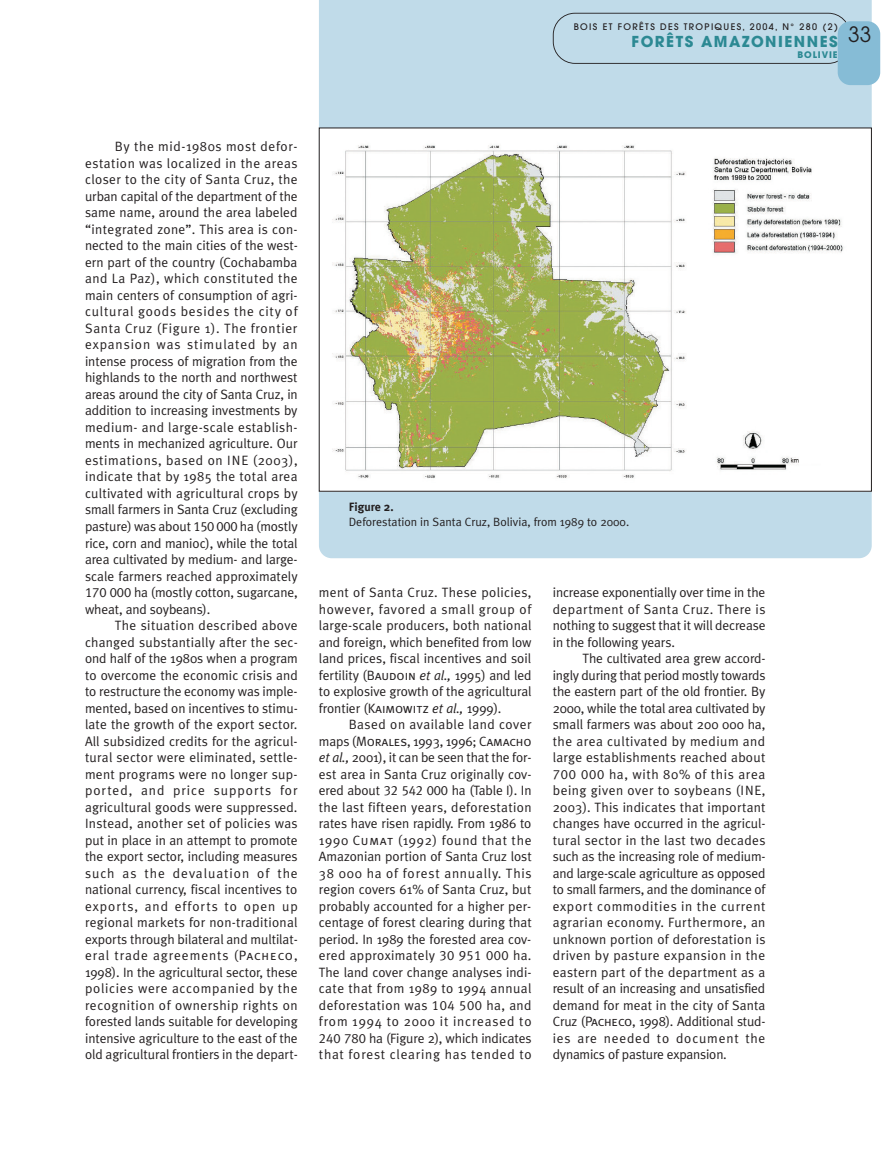
<style>
.page{position:relative;width:893px;height:1149px;background:#fff}
.page>*{position:absolute;margin:0;border:0;box-sizing:border-box;transform-origin:0 0}
.t1{font:700 15px "Avant Garde";letter-spacing:.1em;color:#2c8993}
.t2{font:13.5px/16.5px "Meta Plus Normal";letter-spacing:-.005em;color:#231f20;text-align:justify}
.t3{font:12px "Meta Plus Normal";color:#231f20}
.t4{font:700 12px "Meta Plus";color:#231f20}
.t5{font:500 9px "Avant Garde";letter-spacing:.15em;color:#231f20}
.t6{font:700 9px "Avant Garde";letter-spacing:.1em;color:#2c8993}
.s1{font-family:"Meta Plus Normal Caps"}
.s2{font-style:italic}
</style>
<div class="page">
<div style="left:319px;top:0;width:553px;height:558px;background:#c0dbe9"></div>
<img style="left:321px;top:130px;width:549px;height:359px">
<div style="left:553px;top:13px;width:297px;height:51px;background:#c0dbe9"></div>
<div style="left:838px;top:21px;width:42px;height:64px;background:#86bcd6;border-radius:13px"></div>
<p class="t5" style="left:574px;top:23px;width:266px">BOIS ET FORÊTS DES TROPIQUES, 2004, N° 280 (2)</p>
<p class="t1" style="left:632px;top:36px;width:241px">FORÊTS AMAZONIENNES <sup>33</sup></p>
<p class="t6" style="left:797px;top:51px;width:42px">BOLIVIE</p>
<p class="t2" style="left:85px;top:138px;width:214px;text-indent:30px">By the mid-1980s most defor&shy;estation was localized in the areas closer to the city of Santa Cruz, the urban capital of the department of the same name, around the area labeled “integrated zone”. This area is con&shy;nected to the main cities of the west&shy;ern part of the country (Cochabamba and La Paz), which constituted the main centers of consumption of agri&shy;cultural goods besides the city of Santa Cruz (Figure 1). The frontier expansion was stimulated by an intense process of migration from the highlands to the north and northwest areas around the city of Santa Cruz, in addition to increasing investments by medium- and large-scale establish&shy;ments in mechanized agriculture. Our estimations, based on INE (2003), indicate that by 1985 the total area cultivated with agricultural crops by small farmers in Santa Cruz (excluding pasture) was about <span class="s1">150 000</span> ha (mostly rice, corn and manioc), while the total area cultivated by medium- and large&shy;scale farmers reached approximately <span class="s1">170 000</span> ha (mostly cotton, sugarcane, wheat, and soybeans).</p>
<p class="t2" style="left:85px;top:617px;width:214px;text-indent:30px">The situation described above changed substantially after the sec&shy;ond half of the 1980s when a program to overcome the economic crisis and to restructure the economy was imple&shy;mented, based on incentives to stimu&shy;late the growth of the export sector.<br>All subsidized credits for the agricul&shy;tural sector were eliminated, settle&shy;ment programs were no longer sup&shy;ported, and price supports for agricultural goods were suppressed.<br>Instead, another set of policies was put in place in an attempt to promote the export sector, including measures such as the devaluation of the national currency, fiscal incentives to exports, and efforts to open up regional markets for non-traditional exports through bilateral and multilat&shy;eral trade agreements (<span class="s1">Pacheco, </span>1998). In the agricultural sector, these policies were accompanied by the recognition of ownership rights on forested lands suitable for developing intensive agriculture to the east of the old agricultural frontiers in the depart-</p>
<p class="t4" style="left:349px;top:499px;width:46px">Figure 2.</p>
<p class="t3" style="left:349px;top:514px;width:282px">Deforestation in Santa Cruz, Bolivia, from 1989 to 2000.</p>
<p class="t2" style="left:319px;top:584px;width:214px">ment of Santa Cruz. These policies, however, favored a small group of large-scale producers, both national and foreign, which benefited from low land prices, fiscal incentives and soil fertility (<span class="s1">Baudoin</span> <span class="s2">et al.,</span> 1995) and led to explosive growth of the agricultural frontier (<span class="s1">Kaimowitz</span> <span class="s2">et al.,</span> 1999).</p>
<p class="t2" style="left:319px;top:716px;width:214px;text-indent:30px">Based on available land cover maps (<span class="s1">Morales,</span> 1993, 1996; <span class="s1">Camacho </span><span class="s2">et al.,</span> 2001), it can be seen that the for&shy;est area in Santa Cruz originally cov&shy;ered about <span class="s1">32 542 000</span> ha (Table I). In the last fifteen years, deforestation rates have risen rapidly. From 1986 to 1990 <span class="s1">Cumat</span> (1992) found that the Amazonian portion of Santa Cruz lost 38 000 ha of forest annually. This region covers 61% of Santa Cruz, but probably accounted for a higher per&shy;centage of forest clearing during that period. In 1989 the forested area cov&shy;ered approximately <span class="s1">30 951 000</span> ha.<br>The land cover change analyses indi&shy;cate that from 1989 to 1994 annual deforestation was <span class="s1">104 500</span> ha, and from 1994 to 2000 it increased to <span class="s1">240 780</span> ha (Figure 2), which indicates that forest clearing has tended to</p>
<p class="t2" style="left:553px;top:584px;width:214px">increase exponentially over time in the department of Santa Cruz. There is nothing to suggest that it will decrease in the following years.</p>
<p class="t2" style="left:553px;top:650px;width:214px;text-indent:30px">The cultivated area grew accord&shy;ingly during that period mostly towards the eastern part of the old frontier. By 2000, while the total area cultivated by small farmers was about 200 000 ha, the area cultivated by medium and large establishments reached about <span class="s1">700 000</span> ha, with 80% of this area being given over to soybeans (INE, 2003). This indicates that important changes have occurred in the agricul&shy;tural sector in the last two decades such as the increasing role of medium&shy;and large-scale agriculture as opposed to small farmers, and the dominance of export commodities in the current agrarian economy. Furthermore, an unknown portion of deforestation is driven by pasture expansion in the eastern part of the department as a result of an increasing and unsatisfied demand for meat in the city of Santa Cruz (<span class="s1">Pacheco,</span> 1998). Additional stud&shy;ies are needed to document the dynamics of pasture expansion.</p>
</div>
